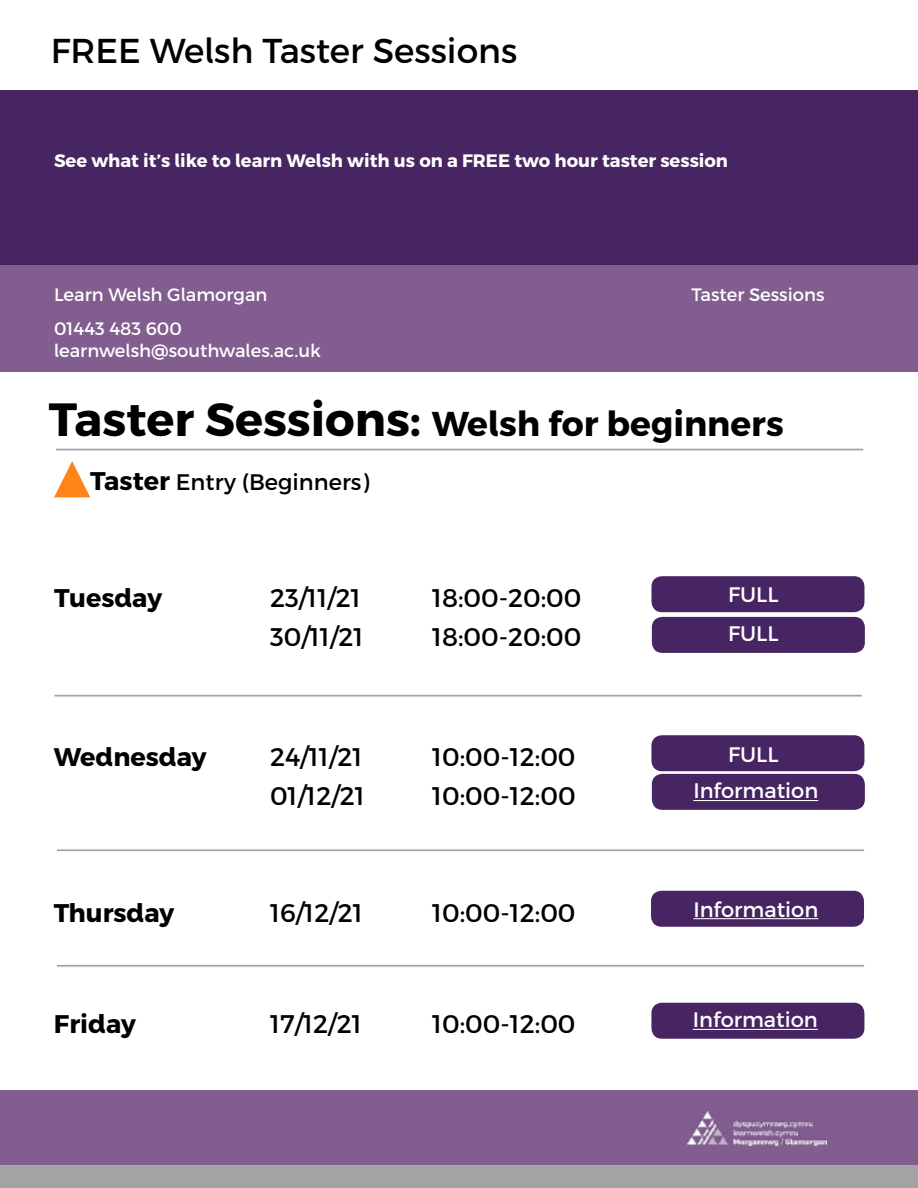
<style>
.page{position:relative;width:918px;height:1188px;background:#fff}
.page>*{position:absolute;margin:0;border:0;box-sizing:border-box;transform-origin:0 0}
.t1{font:700 34.5px "Cymraeg";color:#000}
.t2{font:34.5px "Cymraeg";color:#000}
.t3{font:25.5px "Cymraeg";color:#000}
.t4{font:700 25.5px "Cymraeg";color:#000}
.t5{font:22.5px "Cymraeg";color:#000}
.t6{font:21px "Cymraeg";color:#fff}
.t7{font:18px/34.2px "Cymraeg";color:#fff}
.t8{font:700 18px "Cymraeg";color:#fff}
.s1{font-size:46.5px}
.s2{font-weight:700;font-size:25.5px}
</style>
<div class="page">
<div style="left:0;top:90px;width:918px;height:176px;background:#472562"></div>
<div style="left:0;top:266px;width:918px;height:106px;background:#815d90"></div>
<svg style="left:54px;top:461px;width:36px;height:36px"></svg>
<div style="left:0;top:1090px;width:918px;height:90px;background:#815d90"></div>
<div style="left:0;top:1165px;width:918px;height:23px;background:#a3a3a3"></div>
<img style="left:687px;top:1111px;width:139px;height:34px">
<div style="left:54px;top:694px;width:809px;height:3px;background:#a3a3a3;border:1px solid #fff"></div>
<div style="left:651px;top:735px;width:213px;height:36px;background:#472562;border-radius:10px"></div>
<div style="left:652px;top:774px;width:213px;height:36px;background:#472562;border-radius:10px"></div>
<div style="left:651px;top:576px;width:213px;height:36px;background:#472562;border-radius:10px"></div>
<div style="left:652px;top:617px;width:213px;height:36px;background:#472562;border-radius:10px"></div>
<div style="left:55px;top:448px;width:809px;height:3px;background:#a3a3a3;border:1px solid #fff"></div>
<hr style="left:693px;top:800px;width:125px;height:1px;background:#fff">
<div style="left:651px;top:891px;width:213px;height:36px;background:#472562;border-radius:10px"></div>
<hr style="left:693px;top:918px;width:125px;height:1px;background:#fff">
<div style="left:651px;top:1003px;width:213px;height:36px;background:#472562;border-radius:10px"></div>
<hr style="left:693px;top:1029px;width:125px;height:1px;background:#fff">
<div style="left:56px;top:964px;width:809px;height:3px;background:#a3a3a3;border:1px solid #fff"></div>
<div style="left:56px;top:849px;width:809px;height:3px;background:#a3a3a3;border:1px solid #fff"></div>
<h1 class="t2" style="left:51px;top:30px;width:468px">FREE Welsh Taster Sessions</h1>
<p class="t8" style="left:54px;top:150px;width:676px">See what it’s like to learn Welsh with us on a FREE two hour taster session</p>
<p class="t7" style="left:692px;top:277px;width:134px">Taster Sessions</p>
<p class="t7" style="left:54px;top:278px;width:215px">Learn Welsh Glamorgan<br>01443 483 600</p>
<p class="t7" style="left:54px;top:333px;width:268px">learnwelsh@southwales.ac.uk</p>
<h1 class="t1" style="left:49px;top:402px;width:737px"><span class="s1">Taster Sessions:</span> Welsh for beginners</h1>
<p class="t5" style="left:90px;top:468px;width:281px"><span class="s2">Taster</span> Entry (Beginners)</p>
<p class="t4" style="left:54px;top:582px;width:110px">Tuesday</p>
<p class="t3" style="left:270px;top:582px;width:93px">23/11/21</p>
<p class="t3" style="left:432px;top:582px;width:151px">18:00-20:00</p>
<p class="t3" style="left:270px;top:621px;width:95px">30/11/21</p>
<p class="t3" style="left:432px;top:621px;width:151px">18:00-20:00</p>
<p class="t4" style="left:54px;top:741px;width:154px">Wednesday</p>
<p class="t3" style="left:270px;top:741px;width:94px">24/11/21</p>
<p class="t3" style="left:432px;top:741px;width:145px">10:00-12:00</p>
<p class="t3" style="left:270px;top:780px;width:96px">01/12/21</p>
<p class="t3" style="left:432px;top:780px;width:145px">10:00-12:00</p>
<p class="t4" style="left:54px;top:897px;width:122px">Thursday</p>
<p class="t3" style="left:270px;top:897px;width:94px">16/12/21</p>
<p class="t3" style="left:432px;top:897px;width:145px">10:00-12:00</p>
<p class="t4" style="left:54px;top:1008px;width:83px">Friday</p>
<p class="t3" style="left:270px;top:1008px;width:93px">17/12/21</p>
<p class="t3" style="left:432px;top:1008px;width:145px">10:00-12:00</p>
<p class="t6" style="left:728px;top:581px;width:52px">FULL</p>
<p class="t6" style="left:728px;top:621px;width:52px">FULL</p>
<p class="t6" style="left:728px;top:741px;width:52px">FULL</p>
<p class="t6" style="left:693px;top:778px;width:126px">Information</p>
<p class="t6" style="left:693px;top:896px;width:126px">Information</p>
<p class="t6" style="left:693px;top:1007px;width:126px">Information</p>
</div>
